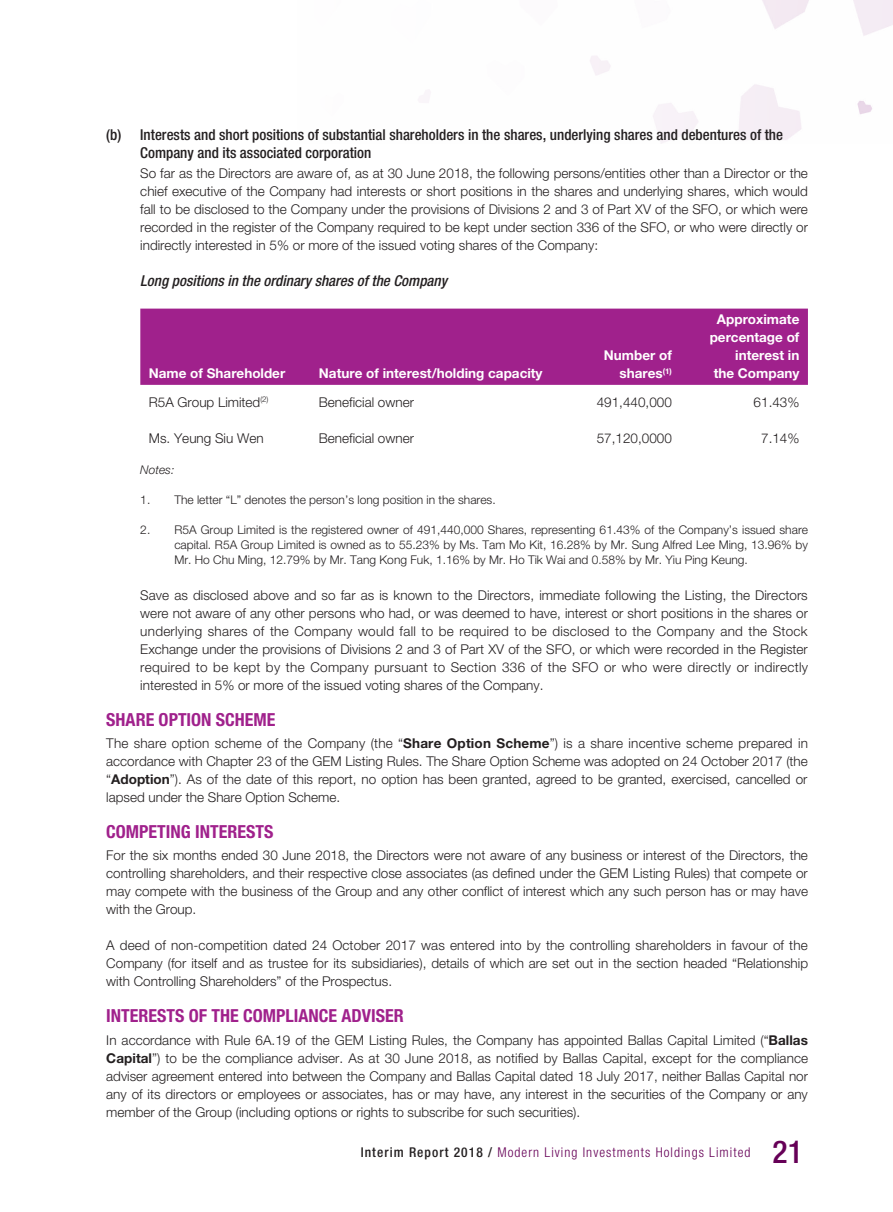
<style>
.page{position:relative;width:893px;height:1212px;background:#fff}
.page>*{position:absolute;margin:0;border:0;box-sizing:border-box;transform-origin:0 0}
.t1{font:500 condensed 31.5px "Helvetica Neue LT Std";color:#660057}
._01_H1{font:700 condensed 18px "Helvetica Neue LT Std";color:#a0218c}
._03_H3{font:500 condensed 15px/18px "Helvetica Neue LT Std";color:#231f20}
._04_H4{font:italic 500 condensed 15px "Helvetica Neue LT Std";color:#231f20}
._00_txt{font:300 13.5px/18px "Helvetica Neue LT Std";color:#231f20;text-align:justify}
._50_Table_txt{font:700 13.5px "Helvetica Neue LT Std";color:#fff}
._50_Table_txt-2{font:300 13.5px "Helvetica Neue LT Std";color:#231f20}
.t2{font:300 condensed 13.5px "Helvetica Neue LT Std";letter-spacing:.075em;color:#660057}
._06_Notes{font:300 12px/15px "Helvetica Neue LT Std";color:#231f20;text-align:justify}
._06_Notes-2{font:italic 300 12px "Helvetica Neue LT Std";color:#231f20}
.s1{font-weight:700}
.s2{font-weight:500;color:#231f20}
</style>
<div class="page">
<img style="left:425px;top:0;width:468px;height:143px">
<div style="left:140px;top:309px;width:668px;height:76px;background:#a0218c"></div>
<p class="_03_H3" style="left:140px;top:125px;width:644px;text-indent:-34px">(b) Interests and short positions of substantial shareholders in the shares, underlying shares and debentures of the<br>Company and its associated corporation</p>
<p class="_00_txt" style="left:140px;top:164px;width:669px">So far as the Directors are aware of, as at 30 June 2018, the following persons/entities other than a Director or the chief executive of the Company had interests or short positions in the shares and underlying shares, which would fall to be disclosed to the Company under the provisions of Divisions 2 and 3 of Part XV of the SFO, or which were recorded in the register of the Company required to be kept under section 336 of the SFO, or who were directly or indirectly interested in 5% or more of the issued voting shares of the Company:</p>
<p class="_04_H4" style="left:140px;top:272px;width:308px">Long positions in the ordinary shares of the Company</p>
<p class="_50_Table_txt" style="left:149px;top:365px;width:138px">Name of Shareholder</p>
<p class="_50_Table_txt" style="left:319px;top:365px;width:225px">Nature of interest/holding capacity</p>
<p class="_50_Table_txt" style="left:604px;top:347px;width:69px">Number of</p>
<p class="_50_Table_txt" style="left:620px;top:365px;width:54px">shares<sup>(1)</sup></p>
<p class="_50_Table_txt" style="left:717px;top:311px;width:84px">Approximate</p>
<p class="_50_Table_txt" style="left:710px;top:329px;width:91px">percentage of</p>
<p class="_50_Table_txt" style="left:735px;top:347px;width:66px">interest in</p>
<p class="_50_Table_txt" style="left:714px;top:365px;width:87px">the Company</p>
<p class="_50_Table_txt-2" style="left:149px;top:394px;width:121px">R5A Group Limited<sup>(2)</sup></p>
<p class="_50_Table_txt-2" style="left:319px;top:394px;width:97px">Beneficial owner</p>
<p class="_50_Table_txt-2" style="left:597px;top:394px;width:77px">491,440,000</p>
<p class="_50_Table_txt-2" style="left:754px;top:394px;width:47px">61.43%</p>
<p class="_50_Table_txt-2" style="left:149px;top:430px;width:116px">Ms. Yeung Siu Wen</p>
<p class="_50_Table_txt-2" style="left:319px;top:430px;width:97px">Beneficial owner</p>
<p class="_50_Table_txt-2" style="left:597px;top:430px;width:77px">57,120,0000</p>
<p class="_50_Table_txt-2" style="left:761px;top:430px;width:40px">7.14%</p>
<p class="_06_Notes-2" style="left:140px;top:462px;width:36px">Notes:</p>
<p class="_06_Notes" style="left:140px;top:492px;width:357px">1. The letter “L” denotes the person’s long position in the shares.</p>
<p class="_06_Notes" style="left:174px;top:522px;width:635px;text-indent:-34px">2. R5A Group Limited is the registered owner of 491,440,000 Shares, representing 61.43% of the Company’s issued share capital. R5A Group Limited is owned as to 55.23% by Ms. Tam Mo Kit, 16.28% by Mr. Sung Alfred Lee Ming, 13.96% by Mr. Ho Chu Ming, 12.79% by Mr. Tang Kong Fuk, 1.16% by Mr. Ho Tik Wai and 0.58% by Mr. Yiu Ping Keung.</p>
<p class="_00_txt" style="left:140px;top:586px;width:669px">Save as disclosed above and so far as is known to the Directors, immediate following the Listing, the Directors were not aware of any other persons who had, or was deemed to have, interest or short positions in the shares or underlying shares of the Company would fall to be required to be disclosed to the Company and the Stock Exchange under the provisions of Divisions 2 and 3 of Part XV of the SFO, or which were recorded in the Register required to be kept by the Company pursuant to Section 336 of the SFO or who were directly or indirectly interested in 5% or more of the issued voting shares of the Company.</p>
<p class="_01_H1" style="left:106px;top:708px;width:171px">SHARE OPTION SCHEME</p>
<p class="_00_txt" style="left:106px;top:734px;width:703px">The share option scheme of the Company (the “<span class="s1">Share Option Scheme</span>”) is a share incentive scheme prepared in accordance with Chapter 23 of the GEM Listing Rules. The Share Option Scheme was adopted on 24 October 2017 (the “<span class="s1">Adoption</span>”). As of the date of this report, no option has been granted, agreed to be granted, exercised, cancelled or lapsed under the Share Option Scheme.</p>
<p class="_01_H1" style="left:106px;top:821px;width:169px">COMPETING INTERESTS</p>
<p class="_00_txt" style="left:106px;top:846px;width:703px">For the six months ended 30 June 2018, the Directors were not aware of any business or interest of the Directors, the controlling shareholders, and their respective close associates (as defined under the GEM Listing Rules) that compete or may compete with the business of the Group and any other conflict of interest which any such person has or may have with the Group.</p>
<p class="_00_txt" style="left:106px;top:936px;width:703px">A deed of non-competition dated 24 October 2017 was entered into by the controlling shareholders in favour of the Company (for itself and as trustee for its subsidiaries), details of which are set out in the section headed “Relationship with Controlling Shareholders” of the Prospectus.</p>
<p class="_01_H1" style="left:106px;top:1005px;width:299px">INTERESTS OF THE COMPLIANCE ADVISER</p>
<p class="_00_txt" style="left:106px;top:1030px;width:703px">In accordance with Rule 6A.19 of the GEM Listing Rules, the Company has appointed Ballas Capital Limited (“<span class="s1">Ballas Capital</span>”) to be the compliance adviser. As at 30 June 2018, as notified by Ballas Capital, except for the compliance adviser agreement entered into between the Company and Ballas Capital dated 18 July 2017, neither Ballas Capital nor any of its directors or employees or associates, has or may have, any interest in the securities of the Company or any member of the Group (including options or rights to subscribe for such securities).</p>
<p class="t2" style="left:361px;top:1145px;width:391px"><span class="s2">Interim Report 2018 /</span> Modern Living Investments Holdings Limited</p>
<h1 class="t1" style="left:773px;top:1133px;width:32px">21</h1>
</div>
